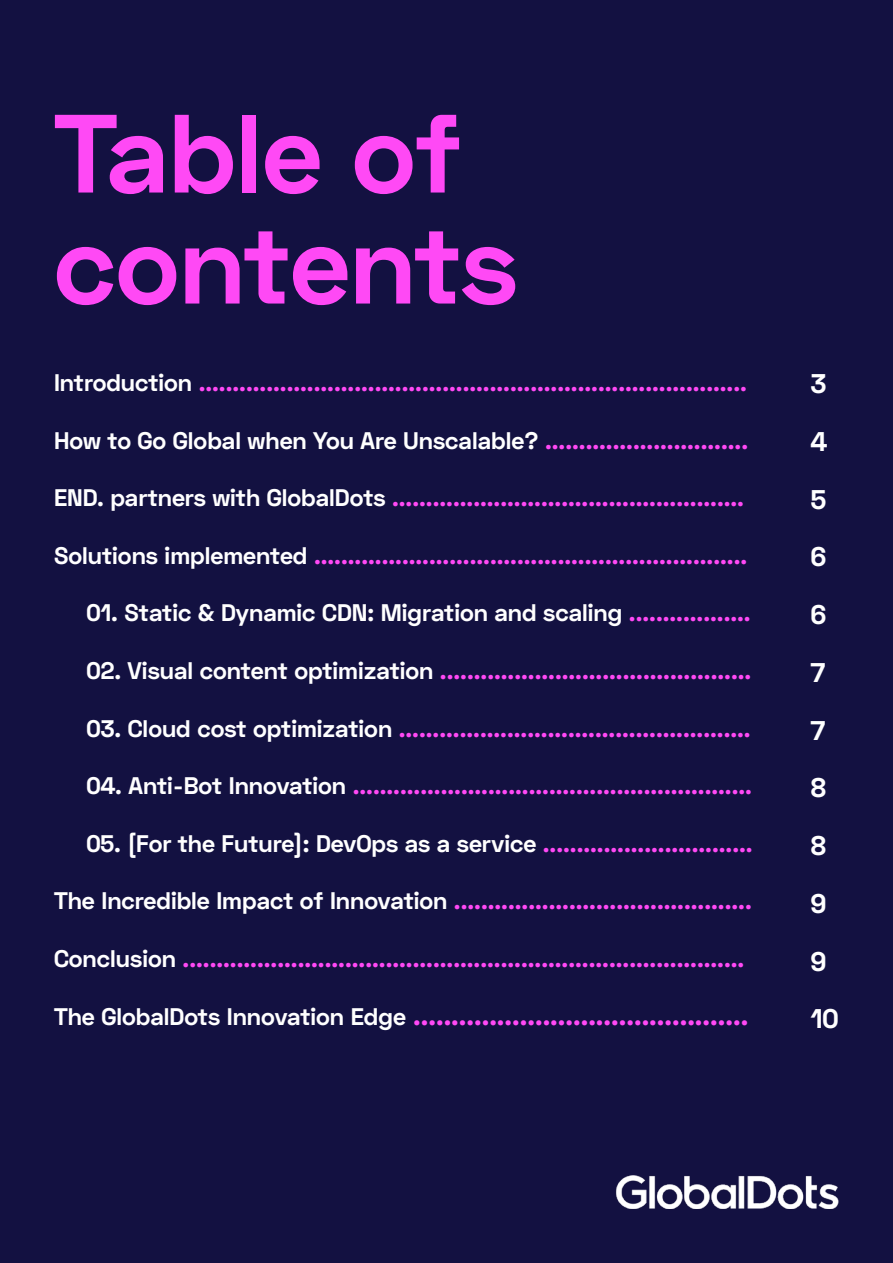
<style>
.page{position:relative;width:893px;height:1263px;background:#131141}
.page>*{position:absolute;margin:0;border:0;box-sizing:border-box;transform-origin:0 0}
.t1{font:700 111px/111px "Space Grotesk";color:#ff49f5}
.t2{font:700 27px "Space Grotesk";color:#ff49f5}
.t3{font:700 27px/57.8px "Space Grotesk";color:#fff}
.t4{font:700 24px "Space Grotesk";color:#ff49f5}
.t5{font:700 24px "Space Grotesk";color:#fff}
.s1{color:#fff}
.s2{color:#ff49f5}
</style>
<div class="page">
<img style="left:616px;top:1175px;width:223px;height:34px">
<h1 class="t1" style="left:54px;top:101px;width:465px">Table of contents</h1>
<p class="t4" style="left:54px;top:367px;width:694px"><span class="s1">Introduction</span> .................................................................................</p>
<p class="t5" style="left:54px;top:425px;width:696px">How to Go Global when You Are Unscalable? <span class="s2">..............................</span></p>
<p class="t4" style="left:54px;top:482px;width:692px"><span class="s1">END. partners with GlobalDots</span> ....................................................</p>
<p class="t4" style="left:54px;top:540px;width:695px"><span class="s1">Solutions implemented</span> ................................................................</p>
<p class="t5" style="left:86px;top:597px;width:666px">01. Static &amp; Dynamic CDN: Migration and scaling <span class="s2">..................</span></p>
<p class="t4" style="left:86px;top:655px;width:666px"><span class="s1">02. Visual content optimization</span> ..............................................</p>
<p class="t4" style="left:86px;top:713px;width:666px"><span class="s1">03. Cloud cost optimization</span> ....................................................</p>
<p class="t4" style="left:86px;top:770px;width:667px"><span class="s1">04. Anti-Bot Innovation</span> ...........................................................</p>
<p class="t5" style="left:86px;top:828px;width:668px">05. [For the Future :] DevOps as a service <span class="s2">...............................</span></p>
<p class="t4" style="left:54px;top:885px;width:699px"><span class="s1">The Incredible Impact of Innovation</span> ............................................</p>
<p class="t4" style="left:54px;top:943px;width:692px"><span class="s1">Conclusion</span> ...................................................................................</p>
<p class="t5" style="left:54px;top:1001px;width:353px">The GlobalDots Innovation Edge</p>
<p class="t2" style="left:413px;top:998px;width:337px">............................................</p>
<p class="t3" style="left:811px;top:355px;width:29px">3<br>4<br>5<br>6<br>6<br>7<br>7<br>8<br>8<br>9<br>9<br>10</p>
</div>
